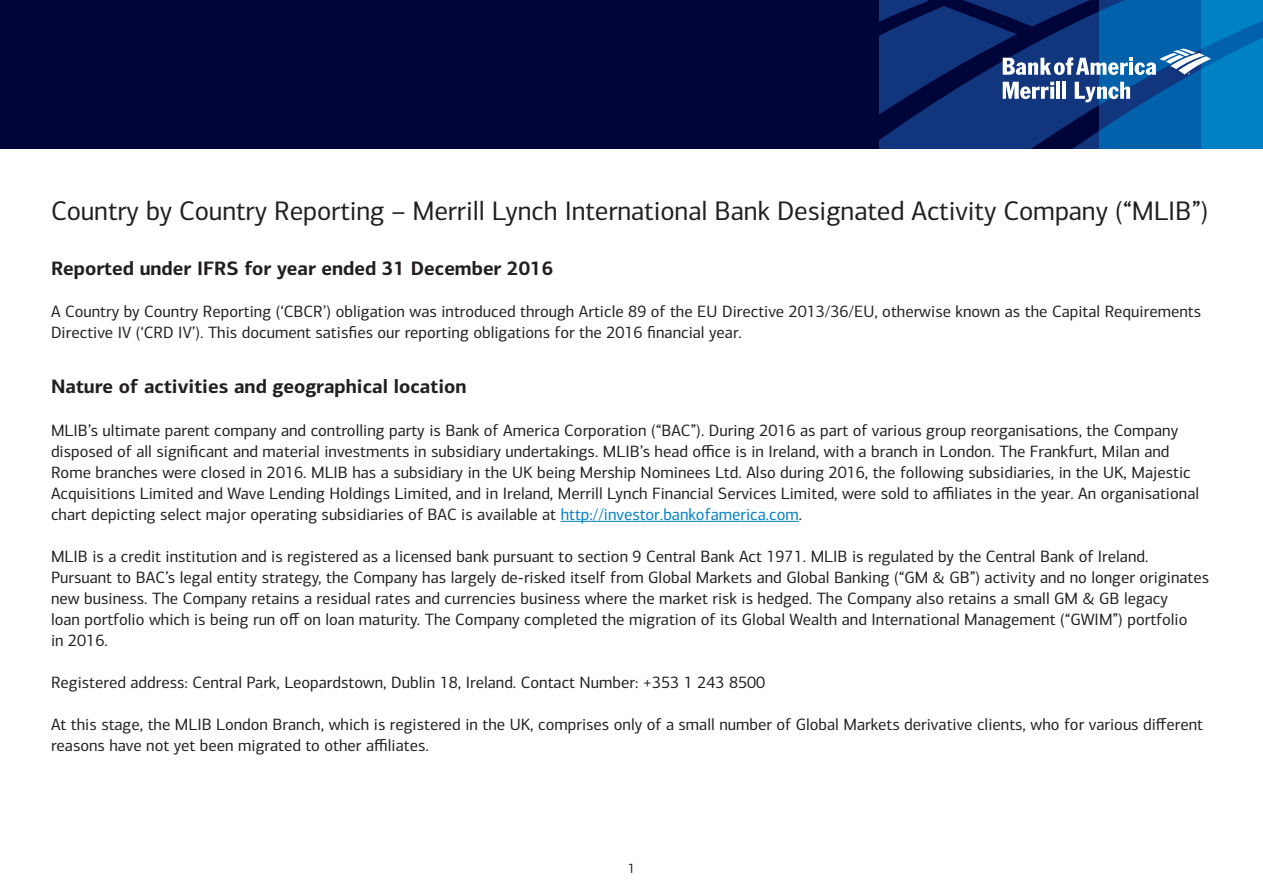
<style>
.page{position:relative;width:1263px;height:893px;background:#fff}
.page>*{position:absolute;margin:0;border:0;box-sizing:border-box;transform-origin:0 0}
.Heading_level_1{font:27px "Connections";letter-spacing:-.005em;color:#231f20}
.Heading_level_2{font:700 19.5px "Connections";color:#231f20}
.Body_Text{font:16.5px/21px "Connections";color:#231f20}
.t1{font:13.5px "Connections";color:#231f20}
.s1{color:#0080c5}
</style>
<div class="page">
<div style="left:0;top:0;width:1263px;height:149px;background:#000539"></div>
<svg style="left:880px;top:0;width:123px;height:149px;fill:#11367e"></svg>
<svg style="left:1003px;top:0;width:260px;height:149px;background:#185fa0"></svg>
<hr style="left:561px;top:521px;width:238px;height:1px;background:#0080c5">
<p class="Heading_level_1" style="left:51px;top:195px;width:1159px">Country by Country Reporting – Merrill Lynch International Bank Designated Activity Company (“MLIB”)</p>
<p class="Heading_level_2" style="left:51px;top:256px;width:504px">Reported under IFRS for year ended 31 December 2016</p>
<p class="Body_Text" style="left:51px;top:301px;width:1151px">A Country by Country Reporting (‘CBCR’) obligation was introduced through Article 89 of the EU Directive 2013/36/EU, otherwise known as the Capital Requirements<br>Directive IV (‘CRD IV’). This document satisfies our reporting obligations for the 2016 financial year.</p>
<p class="Heading_level_2" style="left:51px;top:375px;width:417px">Nature of activities and geographical location</p>
<p class="Body_Text" style="left:51px;top:419px;width:1150px">MLIB’s ultimate parent company and controlling party is Bank of America Corporation (“BAC”). During 2016 as part of various group reorganisations, the Company disposed of all significant and material investments in subsidiary undertakings. MLIB’s head office is in Ireland, with a branch in London. The Frankfurt, Milan and Rome branches were closed in 2016. MLIB has a subsidiary in the UK being Mership Nominees Ltd. Also during 2016, the following subsidiaries, in the UK, Majestic Acquisitions Limited and Wave Lending Holdings Limited, and in Ireland, Merrill Lynch Financial Services Limited, were sold to affiliates in the year. An organisational chart depicting select major operating subsidiaries of BAC is available at <span class="s1">http://investor.bankofamerica.com</span>.</p>
<p class="Body_Text" style="left:51px;top:546px;width:1159px">MLIB is a credit institution and is registered as a licensed bank pursuant to section 9 Central Bank Act 1971. MLIB is regulated by the Central Bank of Ireland.<br>Pursuant to BAC’s legal entity strategy, the Company has largely de-risked itself from Global Markets and Global Banking (“GM &amp; GB”) activity and no longer originates new business. The Company retains a residual rates and currencies business where the market risk is hedged. The Company also retains a small GM &amp; GB legacy<br>loan portfolio which is being run off on loan maturity. The Company completed the migration of its Global Wealth and International Management (“GWIM”) portfolio<br>in 2016.</p>
<p class="Body_Text" style="left:51px;top:672px;width:716px">Registered address: Central Park, Leopardstown, Dublin 18, Ireland. Contact Number: +353 1 243 8500</p>
<p class="Body_Text" style="left:51px;top:714px;width:1153px">At this stage, the MLIB London Branch, which is registered in the UK, comprises only of a small number of Global Markets derivative clients, who for various different reasons have not yet been migrated to other affiliates.</p>
<p class="t1" style="left:628px;top:860px;width:9px">1</p>
</div>
